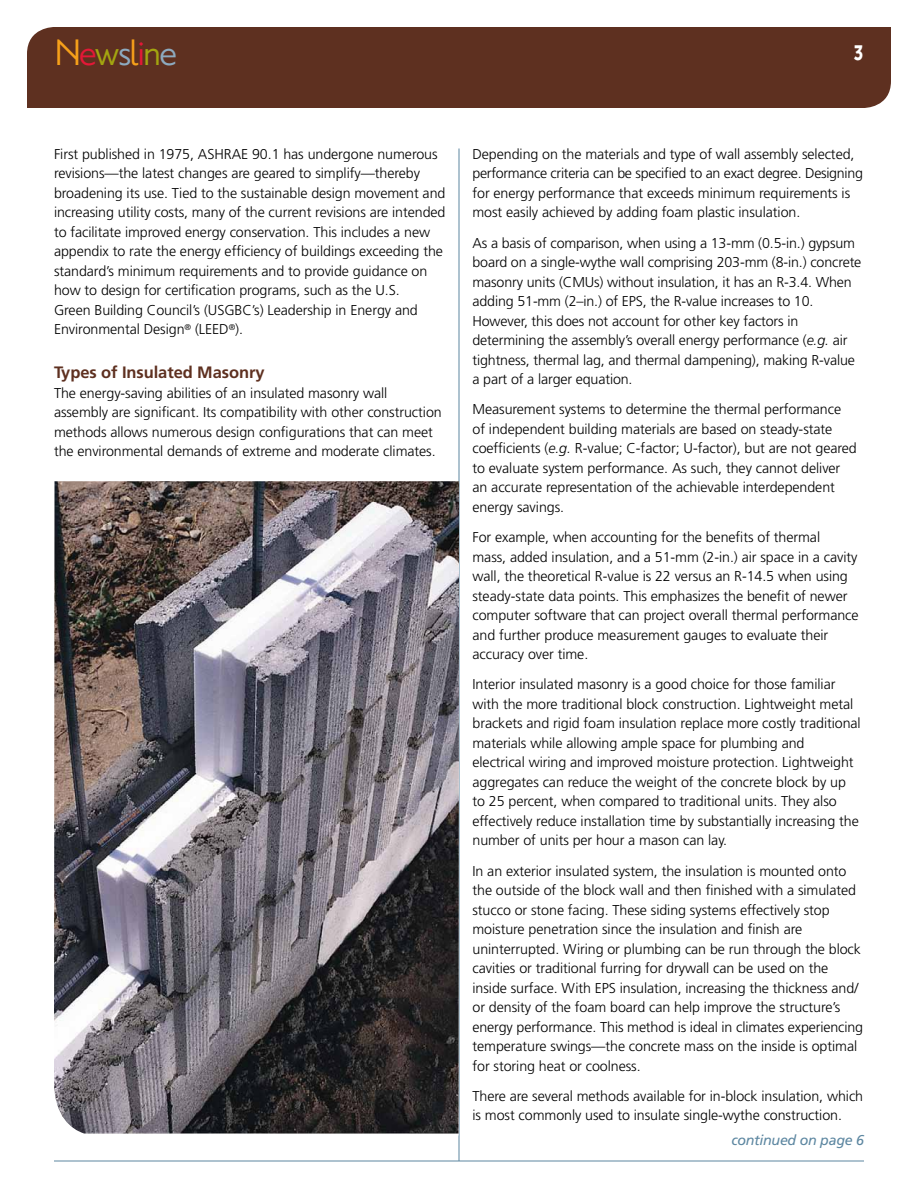
<style>
.page{position:relative;width:918px;height:1188px;background:#fff}
.page>*{position:absolute;margin:0;border:0;box-sizing:border-box;transform-origin:0 0}
.t1{font:45px "Priori San";letter-spacing:-.05em;color:#f6a01a}
.t2{font:36px "Priori San Bold SC";color:#fff;scale:.8 1}
.t3{font:700 16.5px "Frutiger";letter-spacing:-.005em;color:#5e3020}
.t4{font:300 14.25px/19.5px "Frutiger";letter-spacing:-.005em;color:#000}
.t5{font:italic 14.25px "Frutiger";letter-spacing:-.02em;color:#5d87a1}
.s1{color:#e31837}
.s2{color:#a3a510}
.s3{color:#8daabf}
.s4{font-style:italic}
</style>
<div class="page">
<hr style="left:54px;top:1161px;width:810px;height:1px;background:#5d87a1">
<div style="left:27px;top:27px;width:864px;height:81px;background:#5e3020"></div>
<hr style="left:459px;top:148px;width:1px;height:1013px;background:#5d87a1">
<img style="left:54px;top:481px;width:405px;height:653px">
<h1 class="t1" style="left:54px;top:29px;width:125px">N<span class="s1">e</span><span class="s2">w</span><span class="s3">s</span>l<span class="s1">i</span><span class="s2">n</span><span class="s3">e</span></h1>
<h2 class="t2" style="left:853px;top:31px;width:15px">3</h2>
<p class="t4" style="left:54px;top:144px;width:393px">First published in 1975, ASHRAE 90.1 has undergone numerous revisions—the latest changes are geared to simplify—thereby broadening its use. Tied to the sustainable design movement and increasing utility costs, many of the current revisions are intended to facilitate improved energy conservation. This includes a new appendix to rate the energy efficiency of buildings exceeding the standard’s minimum requirements and to provide guidance on how to design for certification programs, such as the U.S.<br>Green Building Council’s (USGBC’s) Leadership in Energy and Environmental Design<sup>®</sup> (LEED<sup>®</sup>).</p>
<p class="t3" style="left:54px;top:363px;width:212px">Types of Insulated Masonry</p>
<p class="t4" style="left:54px;top:383px;width:389px">The energy-saving abilities of an insulated masonry wall assembly are significant. Its compatibility with other construction methods allows numerous design configurations that can meet the environmental demands of extreme and moderate climates.</p>
<p class="t4" style="left:472px;top:144px;width:392px">Depending on the materials and type of wall assembly selected, performance criteria can be specified to an exact degree. Designing for energy performance that exceeds minimum requirements is most easily achieved by adding foam plastic insulation.</p>
<p class="t4" style="left:472px;top:233px;width:390px">As a basis of comparison, when using a 13-mm (0.5-in.) gypsum board on a single-wythe wall comprising 203-mm (8-in.) concrete masonry units (CMUs) without insulation, it has an R-3.4. When adding 51-mm (2–in.) of EPS, the R-value increases to 10.<br>However, this does not account for other key factors in determining the assembly’s overall energy performance (<span class="s4">e.g.</span> air tightness, thermal lag, and thermal dampening), making R-value a part of a larger equation.</p>
<p class="t4" style="left:472px;top:400px;width:386px">Measurement systems to determine the thermal performance of independent building materials are based on steady-state coefficients (<span class="s4">e.g.</span> R-value; C-factor; U-factor), but are not geared to evaluate system performance. As such, they cannot deliver an accurate representation of the achievable interdependent energy savings.</p>
<p class="t4" style="left:472px;top:528px;width:388px">For example, when accounting for the benefits of thermal<br>mass, added insulation, and a 51-mm (2-in.) air space in a cavity wall, the theoretical R-value is 22 versus an R-14.5 when using steady-state data points. This emphasizes the benefit of newer computer software that can project overall thermal performance and further produce measurement gauges to evaluate their accuracy over time.</p>
<p class="t4" style="left:472px;top:675px;width:390px">Interior insulated masonry is a good choice for those familiar with the more traditional block construction. Lightweight metal brackets and rigid foam insulation replace more costly traditional materials while allowing ample space for plumbing and<br>electrical wiring and improved moisture protection. Lightweight aggregates can reduce the weight of the concrete block by up to 25 percent, when compared to traditional units. They also effectively reduce installation time by substantially increasing the number of units per hour a mason can lay.</p>
<p class="t4" style="left:472px;top:861px;width:392px">In an exterior insulated system, the insulation is mounted onto the outside of the block wall and then finished with a simulated stucco or stone facing. These siding systems effectively stop moisture penetration since the insulation and finish are uninterrupted. Wiring or plumbing can be run through the block cavities or traditional furring for drywall can be used on the inside surface. With EPS insulation, increasing the thickness and/ or density of the foam board can help improve the structure’s energy performance. This method is ideal in climates experiencing temperature swings—the concrete mass on the inside is optimal for storing heat or coolness.</p>
<p class="t4" style="left:472px;top:1086px;width:392px">There are several methods available for in-block insulation, which is most commonly used to insulate single-wythe construction.</p>
<p class="t5" style="left:731px;top:1132px;width:134px">continued on page 6</p>
</div>
